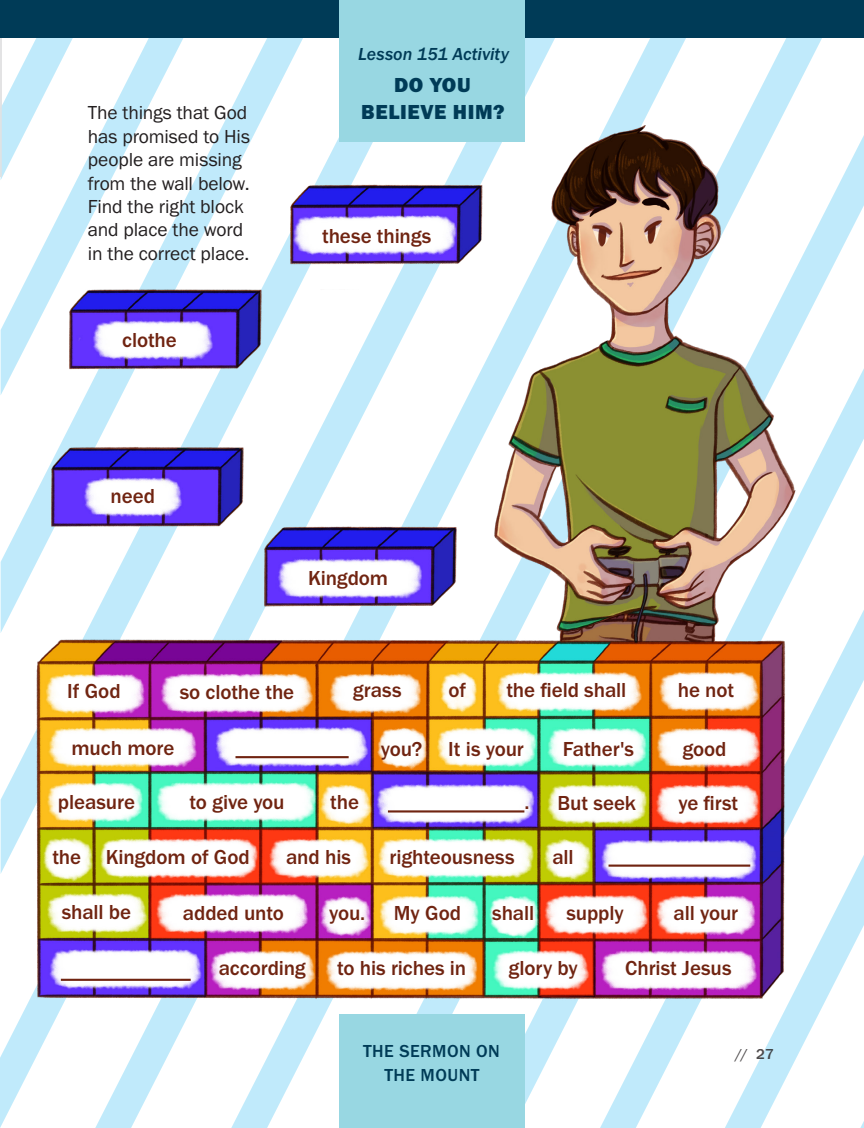
<style>
.page{position:relative;width:864px;height:1128px;background:#fff}
.page>*{position:absolute;margin:0;border:0;box-sizing:border-box;transform-origin:0 0}
.Article_-_Memory_Ver{font:500 21px "Franklin Gothic URW";letter-spacing:-.005em;color:#702411}
.Activity_-_Tab_-_Tit{font:21px/27px "Franklin Gothic URW Hea";letter-spacing:.025em;color:#003b57;text-align:center}
.Activity_-_Text{font:19.5px/23.4px "Franklin Gothic URW Boo";letter-spacing:-.005em;color:#231f20}
.Activity_-_Tab_-_The{font:500 18px "Franklin Gothic URW";letter-spacing:.025em;color:#003b57}
.Activity_Lesson{font:18px "Franklin Gothic URW Med Ita";color:#003b57}
.t1{font:500 15px "Franklin Gothic URW";color:#231f20}
</style>
<div class="page">
<svg style="left:0;top:72px;width:43px;height:1055px"></svg>
<svg style="left:543px;top:197px;width:321px;height:930px"></svg>
<svg style="left:650px;top:254px;width:214px;height:873px"></svg>
<hr style="left:0;top:0;width:2px;height:177px;background:#dedee0">
<img style="left:19px;top:38px;width:787px;height:991px">
<hr style="left:236px;top:756px;width:113px;height:2px;background:#702411">
<hr style="left:388px;top:810px;width:136px;height:2px;background:#702411">
<hr style="left:609px;top:864px;width:141px;height:2px;background:#702411">
<hr style="left:61px;top:978px;width:130px;height:2px;background:#702411">
<div style="left:0;top:0;width:864px;height:38px;background:#003b57"></div>
<div style="left:339px;top:0;width:186px;height:142px;background:#98d7e2"></div>
<div style="left:339px;top:1014px;width:186px;height:113px;background:#98d7e2"></div>
<p class="Activity_-_Text" style="left:88px;top:101px;width:164px">The things that God has promised to His people are missing from the wall below.<br>Find the right block and place the word in the correct place.</p>
<p class="Article_-_Memory_Ver" style="left:122px;top:327px;width:56px">clothe</p>
<p class="Article_-_Memory_Ver" style="left:111px;top:483px;width:46px">need</p>
<p class="Activity_Lesson" style="left:358px;top:43px;width:152px">Lesson 151 Activity</p>
<p class="Activity_-_Tab_-_Tit" style="left:361px;top:71px;width:145px">DO YOU<br>BELIEVE HIM?</p>
<p class="Article_-_Memory_Ver" style="left:322px;top:223px;width:111px">these things</p>
<p class="Article_-_Memory_Ver" style="left:308px;top:565px;width:82px">Kingdom</p>
<p class="Article_-_Memory_Ver" style="left:67px;top:678px;width:55px">If God</p>
<p class="Article_-_Memory_Ver" style="left:180px;top:679px;width:116px">so clothe the</p>
<p class="Article_-_Memory_Ver" style="left:353px;top:677px;width:50px">grass</p>
<p class="Article_-_Memory_Ver" style="left:449px;top:677px;width:19px">of</p>
<p class="Article_-_Memory_Ver" style="left:506px;top:677px;width:121px">the field shall</p>
<p class="Article_-_Memory_Ver" style="left:678px;top:677px;width:58px">he not</p>
<p class="Article_-_Memory_Ver" style="left:72px;top:735px;width:104px">much more</p>
<p class="Article_-_Memory_Ver" style="left:381px;top:735px;width:43px">you?</p>
<p class="Article_-_Memory_Ver" style="left:448px;top:735px;width:77px">It is your</p>
<p class="Article_-_Memory_Ver" style="left:563px;top:735px;width:73px">Father's</p>
<p class="Article_-_Memory_Ver" style="left:682px;top:736px;width:46px">good</p>
<p class="Article_-_Memory_Ver" style="left:58px;top:789px;width:79px">pleasure</p>
<p class="Article_-_Memory_Ver" style="left:189px;top:788px;width:97px">to give you</p>
<p class="Article_-_Memory_Ver" style="left:330px;top:789px;width:30px">the</p>
<p class="Article_-_Memory_Ver" style="left:524px;top:789px;width:7px">.</p>
<p class="Article_-_Memory_Ver" style="left:557px;top:789px;width:80px">But seek</p>
<p class="Article_-_Memory_Ver" style="left:678px;top:789px;width:61px">ye first</p>
<p class="Article_-_Memory_Ver" style="left:52px;top:843px;width:30px">the</p>
<p class="Article_-_Memory_Ver" style="left:106px;top:844px;width:146px">Kingdom of God</p>
<p class="Article_-_Memory_Ver" style="left:286px;top:844px;width:66px">and his</p>
<p class="Article_-_Memory_Ver" style="left:390px;top:844px;width:127px">righteousness</p>
<p class="Article_-_Memory_Ver" style="left:552px;top:844px;width:23px">all</p>
<p class="Article_-_Memory_Ver" style="left:62px;top:899px;width:71px">shall be</p>
<p class="Article_-_Memory_Ver" style="left:183px;top:899px;width:103px">added unto</p>
<p class="Article_-_Memory_Ver" style="left:329px;top:899px;width:38px">you.</p>
<p class="Article_-_Memory_Ver" style="left:394px;top:899px;width:69px">My God</p>
<p class="Article_-_Memory_Ver" style="left:492px;top:899px;width:44px">shall</p>
<p class="Article_-_Memory_Ver" style="left:566px;top:899px;width:59px">supply</p>
<p class="Article_-_Memory_Ver" style="left:674px;top:899px;width:66px">all your</p>
<p class="Article_-_Memory_Ver" style="left:219px;top:955px;width:89px">according</p>
<p class="Article_-_Memory_Ver" style="left:337px;top:955px;width:131px">to his riches in</p>
<p class="Article_-_Memory_Ver" style="left:509px;top:954px;width:71px">glory by</p>
<p class="Article_-_Memory_Ver" style="left:625px;top:955px;width:108px">Christ Jesus</p>
<p class="Activity_-_Tab_-_The" style="left:363px;top:1039px;width:138px">THE SERMON ON</p>
<p class="t1" style="left:735px;top:1044px;width:40px">// 27</p>
<p class="Activity_-_Tab_-_The" style="left:384px;top:1063px;width:97px">THE MOUNT</p>
</div>
